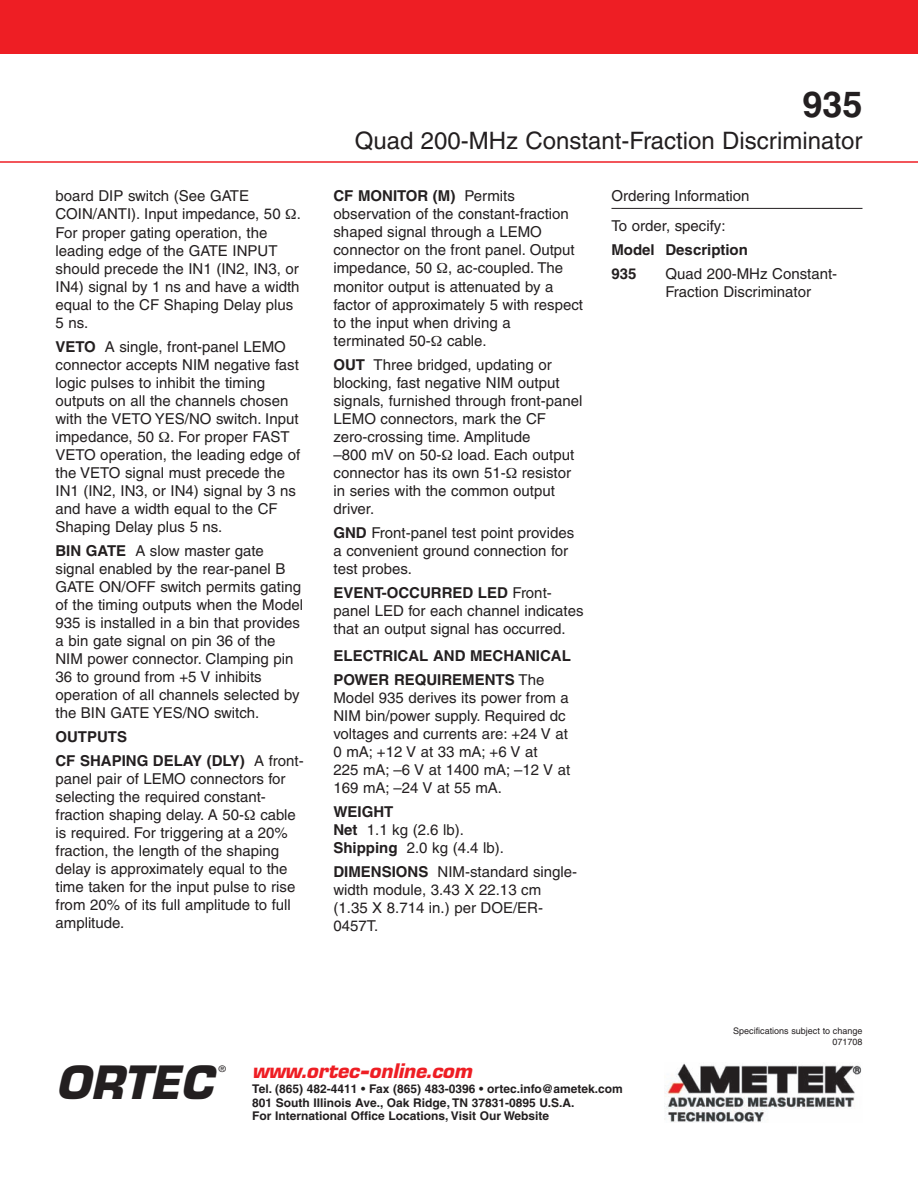
<style>
.page{position:relative;width:918px;height:1188px;background:#fff}
.page>*{position:absolute;margin:0;border:0;box-sizing:border-box;transform-origin:0 0}
.t1{font:italic 700 48px "EGG Eurostile";color:#231f20}
.t2{font:700 36px "Helvetica";color:#231f20}
.t3{font:24px "Helvetica";color:#231f20}
.t4{font:italic 700 21px "EGG Eurostile";color:#ee1e24}
.t5{font:15px/18px "Helvetica";color:#231f20}
.t6{font:700 15px/24px "Helvetica";color:#231f20}
.t7{font:700 12px/13.5px "Helvetica";color:#231f20}
.t8{font:9px/10.8px "Helvetica";color:#231f20;text-align:right}
.t9{font:9px "Helvetica";color:#231f20;scale:1.06 1}
.s1{font-weight:700}
.s2{font-weight:400}
</style>
<div class="page">
<div style="left:0;top:0;width:918px;height:54px;background:#ee1e24"></div>
<hr style="left:0;top:161px;width:918px;height:2px;background:#ee1e24">
<hr style="left:612px;top:208px;width:250px;height:1px;background:#231f20">
<img style="left:665px;top:1063px;width:197px;height:60px">
<p class="t5" style="left:56px;top:188px;width:247px">board DIP switch (See GATE<br>COIN/ANTI). Input impedance, 50 .<br>For proper gating operation, the leading edge of the GATE INPUT should precede the IN1 (IN2, IN3, or<br>IN4) signal by 1 ns and have a width equal to the CF Shaping Delay plus<br>5 ns.</p>
<p class="t5" style="left:56px;top:339px;width:246px"><span class="s1">VETO</span> A single, front-panel LEMO connector accepts NIM negative fast logic pulses to inhibit the timing outputs on all the channels chosen with the VETO YES/NO switch. Input impedance, 50 . For proper FAST<br>VETO operation, the leading edge of the VETO signal must precede the<br>IN1 (IN2, IN3, or IN4) signal by 3 ns and have a width equal to the CF<br>Shaping Delay plus 5 ns.</p>
<p class="t5" style="left:56px;top:543px;width:249px"><span class="s1">BIN GATE</span> A slow master gate signal enabled by the rear-panel B<br>GATE ON/OFF switch permits gating of the timing outputs when the Model<br>935 is installed in a bin that provides a bin gate signal on pin 36 of the<br>NIM power connector. Clamping pin<br>36 to ground from +5 V inhibits operation of all channels selected by the BIN GATE YES/NO switch.</p>
<p class="t6" style="left:56px;top:726px;width:250px">OUTPUTS<br>CF SHAPING DELAY (DLY) <span class="s2">A front-</span></p>
<p class="t5" style="left:56px;top:771px;width:242px">panel pair of LEMO connectors for selecting the required constant&shy;fraction shaping delay. A 50- cable is required. For triggering at a 20% fraction, the length of the shaping delay is approximately equal to the time taken for the input pulse to rise from 20% of its full amplitude to full amplitude.</p>
<h2 class="t2" style="left:802px;top:91px;width:62px">935</h2>
<h3 class="t3" style="left:355px;top:132px;width:509px">Quad 200-MHz Constant-Fraction Discriminator</h3>
<p class="t5" style="left:334px;top:188px;width:251px"><span class="s1">CF MONITOR (M)</span> Permits observation of the constant-fraction shaped signal through a LEMO connector on the front panel. Output impedance, 50 , ac-coupled. The monitor output is attenuated by a factor of approximately 5 with respect to the input when driving a terminated 50- cable.</p>
<p class="t5" style="left:334px;top:357px;width:250px"><span class="s1">OUT</span> Three bridged, updating or blocking, fast negative NIM output signals, furnished through front-panel<br>LEMO connectors, mark the CF zero-crossing time. Amplitude<br>–800 mV on 50- load. Each output connector has its own 51- resistor in series with the common output driver.</p>
<p class="t5" style="left:334px;top:526px;width:242px"><span class="s1">GND</span> Front-panel test point provides a convenient ground connection for test probes.</p>
<p class="t5" style="left:334px;top:586px;width:252px"><span class="s1">EVENT-OCCURRED LED</span> Front&shy;panel LED for each channel indicates that an output signal has occurred.</p>
<p class="t6" style="left:334px;top:646px;width:239px">ELECTRICAL AND MECHANICAL<br>POWER REQUIREMENTS <span class="s2">The</span></p>
<p class="t5" style="left:334px;top:691px;width:238px">Model 935 derives its power from a<br>NIM bin/power supply. Required dc voltages and currents are: +24 V at<br>0 mA; +12 V at 33 mA; +6 V at<br>225 mA; –6 V at 1400 mA; –12 V at<br>169 mA; –24 V at 55 mA.</p>
<p class="t5" style="left:334px;top:805px;width:172px"><span class="s1">WEIGHT<br>Net</span> 1.1 kg (2.6 lb).<br><span class="s1">Shipping</span> 2.0 kg (4.4 lb).</p>
<p class="t5" style="left:334px;top:865px;width:245px"><span class="s1">DIMENSIONS</span> NIM-standard single&shy;width module, 3.43 X 22.13 cm (1.35 X 8.714 in.) per DOE/ER-<br>0457T.</p>
<p class="t5" style="left:612px;top:182px;width:140px;line-height:30px">Ordering Information<br>To order, specify:</p>
<p class="t6" style="left:612px;top:239px;width:138px">Model Description<br>935</p>
<p class="t5" style="left:666px;top:266px;width:173px">Quad 200-MHz Constant-<br>Fraction Discriminator</p>
<p class="t8" style="left:733px;top:1026px;width:131px">Specifications subject to change<br>071708</p>
<h1 class="t1" style="left:56px;top:1064px;width:159px">ORTEC</h1>
<p class="t9" style="left:219px;top:1066px;width:8px">®</p>
<h3 class="t4" style="left:252px;top:1063px;width:222px">www.ortec-online.com</h3>
<p class="t7" style="left:252px;top:1084px;width:372px">Tel. (865) 482-4411 • Fax (865) 483-0396 • ortec.info@ametek.com<br>801 South Illinois Ave., Oak Ridge, TN 37831-0895 U.S.A.<br>For International Office Locations, Visit Our Website</p>
</div>
